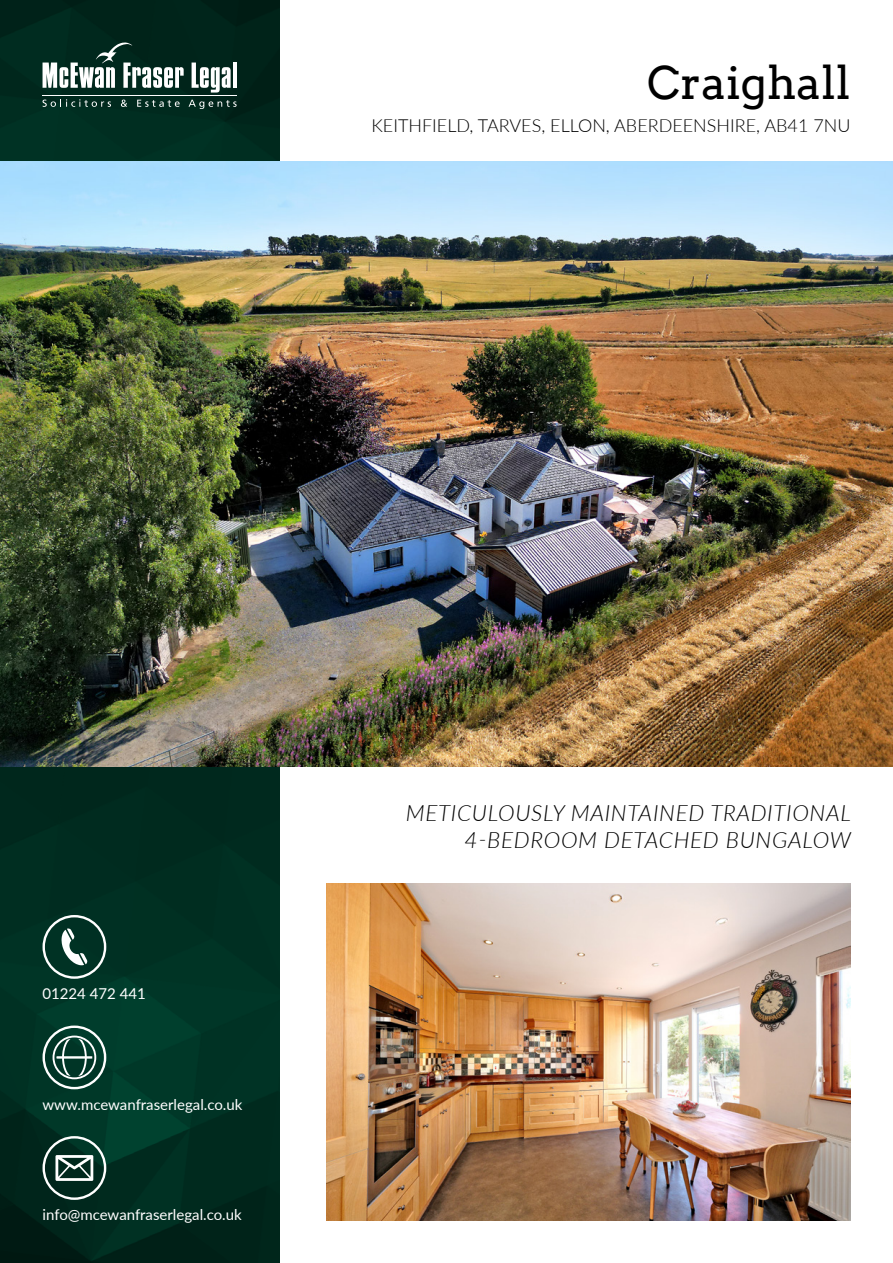
<style>
.page{position:relative;width:893px;height:1263px;background:#fff}
.page>*{position:absolute;margin:0;border:0;box-sizing:border-box;transform-origin:0 0}
.t1{font:45px "Arvo";color:#000}
.t2{font:italic 300 22.5px/27px "Lato";letter-spacing:.03em;color:#000;text-align:right}
.t3{font:300 18px "Lato";color:#000}
.t4{font:15px "Lato";color:#fff}
</style>
<div class="page">
<img style="left:0;top:0;width:279px;height:1263px">
<img style="left:0;top:162px;width:893px;height:605px">
<svg style="left:43px;top:43px;width:141px;height:45px"></svg>
<svg style="left:192px;top:63px;width:39px;height:30px"></svg>
<hr style="left:233px;top:63px;width:4px;height:25px;background:#fff">
<hr style="left:43px;top:95px;width:194px;height:1px;background:#fff">
<svg style="left:43px;top:99px;width:68px;height:8px"></svg>
<svg style="left:121px;top:100px;width:6px;height:7px"></svg>
<svg style="left:137px;top:100px;width:43px;height:7px"></svg>
<svg style="left:189px;top:100px;width:48px;height:9px"></svg>
<img style="left:326px;top:883px;width:524px;height:337px">
<svg style="left:43px;top:915px;width:63px;height:64px;background:#335a4f"></svg>
<svg style="left:43px;top:1025px;width:63px;height:64px;background:#3a6559"></svg>
<svg style="left:43px;top:1136px;width:63px;height:64px;background:#3a5b52"></svg>
<h1 class="t1" style="left:647px;top:55px;width:205px">Craighall</h1>
<p class="t3" style="left:372px;top:113px;width:480px">KEITHFIELD, TARVES, ELLON, ABERDEENSHIRE, AB41 7NU</p>
<p class="t4" style="left:43px;top:983px;width:105px">01224 472 441</p>
<p class="t4" style="left:43px;top:1094px;width:201px">www.mcewanfraserlegal.co.uk</p>
<p class="t4" style="left:43px;top:1204px;width:201px">info@mcewanfraserlegal.co.uk</p>
<h2 class="t2" style="left:406px;top:798px;width:447px">METICULOUSLY MAINTAINED TRADITIONAL<br>4-BEDROOM DETACHED BUNGALOW</h2>
</div>
